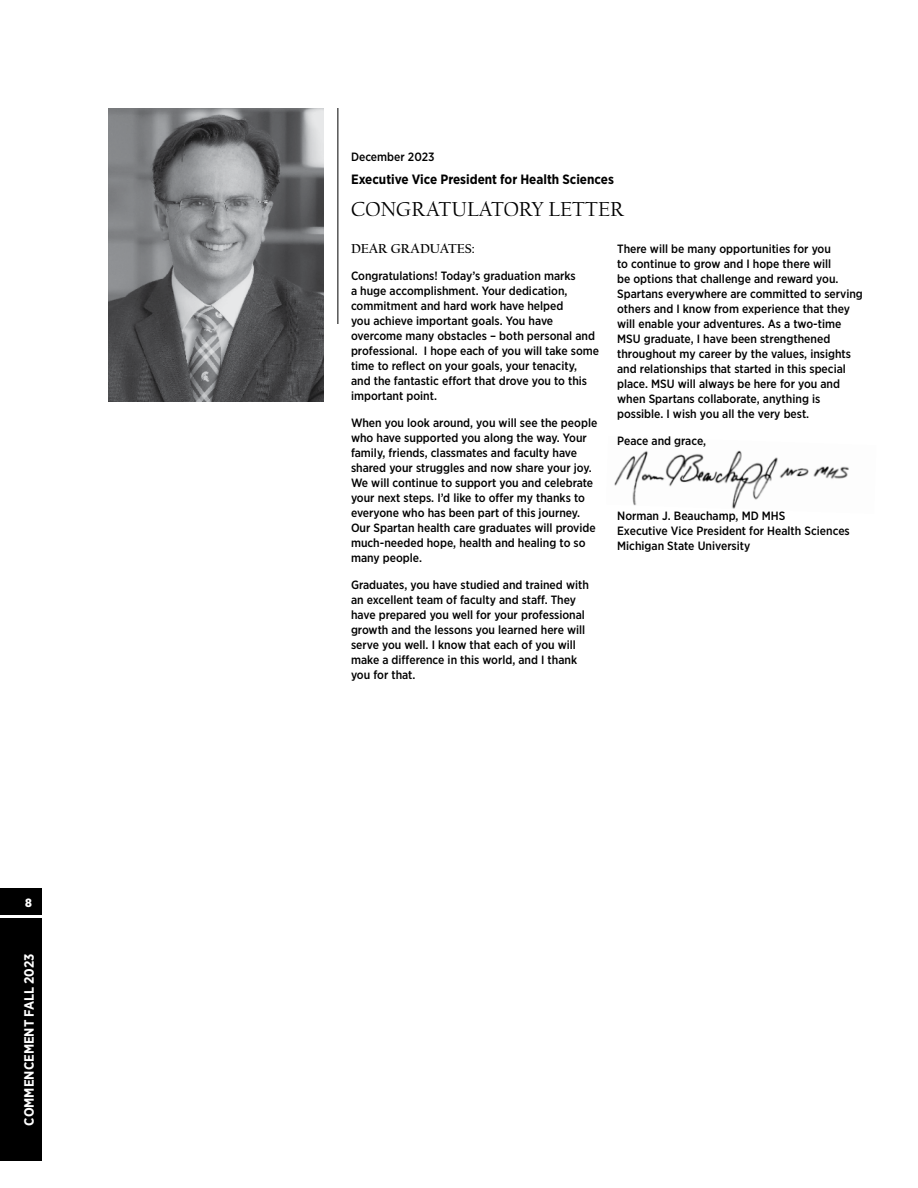
<style>
.page{position:relative;width:918px;height:1188px;background:#fff}
.page>*{position:absolute;margin:0;border:0;box-sizing:border-box;transform-origin:0 0}
.t1{font:21px "Californian FB Expert";color:#000}
.t2{font:700 13.5px "Gotham Narrow";color:#000}
.t3{font:700 13.5px "Gotham Narrow";color:#fff}
.t4{font:700 13.5px "Californian FB";color:#000}
.t5{font:500 12px/15px "Gotham Narrow";color:#000}
.t6{font:900 12px "Gotham Narrow";color:#fff}
</style>
<div class="page">
<div style="left:15px;top:918px;width:27px;height:243px;background:#000"></div>
<div style="left:0;top:918px;width:19px;height:243px;background:#000"></div>
<hr style="left:338px;top:108px;width:1px;height:216px;background:#000">
<img style="left:108px;top:108px;width:216px;height:294px">
<img style="left:614px;top:450px;width:235px;height:59px">
<div style="left:15px;top:888px;width:27px;height:27px;background:#000"></div>
<div style="left:0;top:888px;width:17px;height:27px;background:#000"></div>
<p class="t6" style="left:25px;top:895px;width:8px">8</p>
<p class="t3" style="left:20px;top:1126px;width:174px;rotate:-90deg">COMMENCEMENT FALL 2023</p>
<p class="t5" style="left:351px;top:149px;width:85px">December 2023</p>
<h5 class="t2" style="left:351px;top:171px;width:265px">Executive Vice President for Health Sciences</h5>
<h3 class="t1" style="left:351px;top:198px;width:275px">CONGRATULATORY LETTER</h3>
<h5 class="t4" style="left:351px;top:241px;width:125px">DEAR GRADUATES:</h5>
<p class="t5" style="left:351px;top:268px;width:250px">Congratulations! Today’s graduation marks<br>a huge accomplishment. Your dedication, commitment and hard work have helped<br>you achieve important goals. You have overcome many obstacles – both personal and professional. I hope each of you will take some time to refect on your goals, your tenacity, and the fantastic efort that drove you to this important point.</p>
<p class="t5" style="left:351px;top:415px;width:248px">When you look around, you will see the people who have supported you along the way. Your family, friends, classmates and faculty have shared your struggles and now share your joy.<br>We will continue to support you and celebrate your next steps. I’d like to ofer my thanks to everyone who has been part of this journey.<br>Our Spartan health care graduates will provide much-needed hope, health and healing to so many people.</p>
<p class="t5" style="left:351px;top:577px;width:239px">Graduates, you have studied and trained with an excellent team of faculty and staf. They have prepared you well for your professional growth and the lessons you learned here will serve you well. I know that each of you will make a diference in this world, and I thank you for that.</p>
<p class="t5" style="left:617px;top:241px;width:247px">There will be many opportunities for you<br>to continue to grow and I hope there will<br>be options that challenge and reward you.<br>Spartans everywhere are committed to serving others and I know from experience that they will enable your adventures. As a two-time MSU graduate, I have been strengthened throughout my career by the values, insights and relationships that started in this special place. MSU will always be here for you and when Spartans collaborate, anything is possible. I wish you all the very best.</p>
<p class="t5" style="left:617px;top:433px;width:91px">Peace and grace,</p>
<p class="t5" style="left:617px;top:508px;width:234px">Norman J. Beauchamp, MD MHS<br>Executive Vice President for Health Sciences<br>Michigan State University</p>
</div>
